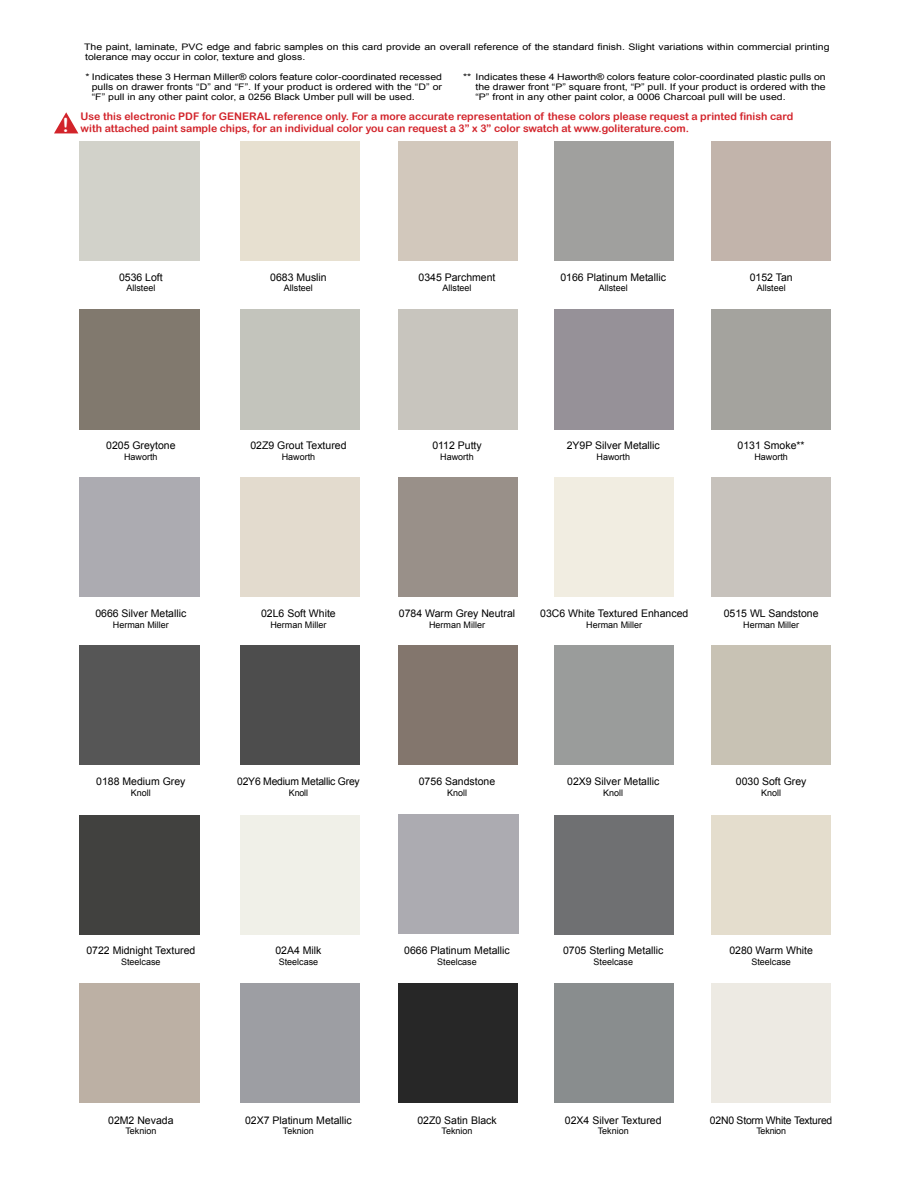
<style>
.page{position:relative;width:918px;height:1188px;background:#fff}
.page>*{position:absolute;margin:0;border:0;box-sizing:border-box;transform-origin:0 0}
.t1{font:10.5px "Arial";color:#000}
.t2{font:10.5px/12px "Arial Rounded MT Bold";color:#d2232a}
.t3{font:10.5px "Arial";letter-spacing:-.02em;color:#000}
.t4{font:9px/9.8px "Arial";color:#000;text-align:justify;scale:1.17 1}
.t5{font:9px "Arial";color:#000}
.t6{font:9px "Arial";letter-spacing:-.02em;color:#000}
.s1{font-size:19.5px;color:#fff}
</style>
<div class="page">
<div style="left:80px;top:141px;width:120px;height:120px;background:#d2d2ca"></div>
<div style="left:240px;top:141px;width:120px;height:120px;background:#e7e0d0"></div>
<div style="left:398px;top:141px;width:120px;height:120px;background:#d2c8bc"></div>
<div style="left:554px;top:141px;width:120px;height:120px;background:#a0a09e"></div>
<div style="left:711px;top:141px;width:120px;height:120px;background:#c2b4ab"></div>
<div style="left:80px;top:309px;width:120px;height:120px;background:#81796e"></div>
<div style="left:240px;top:309px;width:120px;height:120px;background:#c3c4bc"></div>
<div style="left:398px;top:309px;width:120px;height:120px;background:#c8c5be"></div>
<div style="left:554px;top:309px;width:120px;height:120px;background:#969198"></div>
<div style="left:711px;top:309px;width:120px;height:120px;background:#a4a39e"></div>
<div style="left:80px;top:477px;width:120px;height:120px;background:#acabb1"></div>
<div style="left:240px;top:477px;width:120px;height:120px;background:#e3dbce"></div>
<div style="left:398px;top:477px;width:120px;height:120px;background:#999089"></div>
<div style="left:554px;top:477px;width:120px;height:120px;background:#f1ede1"></div>
<div style="left:711px;top:477px;width:120px;height:120px;background:#c7c2bc"></div>
<div style="left:80px;top:645px;width:120px;height:120px;background:#565656"></div>
<div style="left:240px;top:645px;width:120px;height:120px;background:#4d4d4d"></div>
<div style="left:398px;top:645px;width:120px;height:120px;background:#83766d"></div>
<div style="left:554px;top:645px;width:120px;height:120px;background:#9a9c9b"></div>
<div style="left:711px;top:645px;width:120px;height:120px;background:#c8c2b4"></div>
<div style="left:80px;top:815px;width:120px;height:120px;background:#41413f"></div>
<div style="left:240px;top:815px;width:120px;height:120px;background:#f0f0e8"></div>
<div style="left:554px;top:815px;width:120px;height:120px;background:#6f7072"></div>
<div style="left:711px;top:815px;width:120px;height:120px;background:#e4ddcd"></div>
<div style="left:80px;top:983px;width:120px;height:120px;background:#bcb0a4"></div>
<div style="left:240px;top:983px;width:120px;height:120px;background:#9d9ea3"></div>
<div style="left:398px;top:983px;width:120px;height:120px;background:#272727"></div>
<div style="left:554px;top:983px;width:120px;height:120px;background:#898d8e"></div>
<div style="left:711px;top:983px;width:120px;height:120px;background:#edeae3"></div>
<svg style="left:54px;top:112px;width:24px;height:21px"></svg>
<div style="left:399px;top:814px;width:120px;height:120px;background:#acabb1"></div>
<p class="t4" style="left:84px;top:42px;width:639px">The paint, laminate, PVC edge and fabric samples on this card provide an overall reference of the standard finish. Slight variations within commercial printing tolerance may occur in color, texture and gloss.</p>
<p class="t4" style="left:92px;top:72px;width:301px;text-indent:-6px">* Indicates these 3 Herman Miller® colors feature color-coordinated recessed pulls on drawer fronts “D” and “F”. If your product is ordered with the “D” or “F” pull in any other paint color, a 0256 Black Umber pull will be used.</p>
<p class="t4" style="left:475px;top:72px;width:301px;text-indent:-12px">** Indicates these 4 Haworth® colors feature color-coordinated plastic pulls on the drawer front “P” square front, “P” pull. If your product is ordered with the “P” front in any other paint color, a 0006 Charcoal pull will be used.</p>
<p class="t2" style="left:63px;top:110px;width:732px;text-indent:18px">Use this electronic PDF for GENERAL reference only. For a more accurate representation of these colors please request a printed finish card <span class="s1">!</span> with attached paint sample chips, for an individual color you can request a 3” x 3” color swatch at www.goliterature.com.</p>
<p class="t1" style="left:119px;top:270px;width:45px">0536 Loft</p>
<p class="t5" style="left:126px;top:282px;width:31px">Allsteel</p>
<p class="t1" style="left:270px;top:270px;width:58px">0683 Muslin</p>
<p class="t5" style="left:284px;top:282px;width:31px">Allsteel</p>
<p class="t1" style="left:419px;top:270px;width:79px">0345 Parchment</p>
<p class="t5" style="left:443px;top:282px;width:31px">Allsteel</p>
<p class="t1" style="left:560px;top:270px;width:107px">0166 Platinum Metallic</p>
<p class="t5" style="left:599px;top:282px;width:31px">Allsteel</p>
<p class="t1" style="left:750px;top:270px;width:45px">0152 Tan</p>
<p class="t5" style="left:757px;top:282px;width:31px">Allsteel</p>
<p class="t1" style="left:106px;top:438px;width:71px">0205 Greytone</p>
<p class="t5" style="left:124px;top:451px;width:35px">Haworth</p>
<p class="t1" style="left:95px;top:606px;width:93px">0666 Silver Metallic</p>
<p class="t5" style="left:113px;top:618px;width:57px">Herman Miller</p>
<p class="t1" style="left:250px;top:438px;width:98px">02Z9 Grout Textured</p>
<p class="t5" style="left:282px;top:451px;width:35px">Haworth</p>
<p class="t1" style="left:432px;top:438px;width:51px">0112 Putty</p>
<p class="t5" style="left:440px;top:451px;width:35px">Haworth</p>
<p class="t1" style="left:567px;top:438px;width:95px">2Y9P Silver Metallic</p>
<p class="t5" style="left:597px;top:451px;width:35px">Haworth</p>
<p class="t1" style="left:738px;top:438px;width:69px">0131 Smoke**</p>
<p class="t5" style="left:754px;top:451px;width:35px">Haworth</p>
<p class="t1" style="left:261px;top:606px;width:76px">02L6 Soft White</p>
<p class="t5" style="left:270px;top:618px;width:57px">Herman Miller</p>
<p class="t1" style="left:399px;top:606px;width:118px">0784 Warm Grey Neutral</p>
<p class="t5" style="left:429px;top:618px;width:57px">Herman Miller</p>
<p class="t1" style="left:540px;top:607px;width:150px">03C6 White Textured Enhanced</p>
<p class="t5" style="left:586px;top:619px;width:57px">Herman Miller</p>
<p class="t1" style="left:724px;top:606px;width:96px">0515 WL Sandstone</p>
<p class="t5" style="left:743px;top:618px;width:57px">Herman Miller</p>
<p class="t1" style="left:96px;top:775px;width:91px">0188 Medium Grey</p>
<p class="t5" style="left:131px;top:787px;width:22px">Knoll</p>
<p class="t3" style="left:237px;top:775px;width:124px">02Y6 Medium Metallic Grey</p>
<p class="t5" style="left:289px;top:787px;width:21px">Knoll</p>
<p class="t1" style="left:419px;top:775px;width:78px">0756 Sandstone</p>
<p class="t5" style="left:447px;top:787px;width:22px">Knoll</p>
<p class="t1" style="left:567px;top:775px;width:94px">02X9 Silver Metallic</p>
<p class="t5" style="left:603px;top:787px;width:22px">Knoll</p>
<p class="t1" style="left:736px;top:775px;width:72px">0030 Soft Grey</p>
<p class="t5" style="left:761px;top:787px;width:22px">Knoll</p>
<p class="t1" style="left:86px;top:944px;width:110px">0722 Midnight Textured</p>
<p class="t5" style="left:121px;top:956px;width:41px">Steelcase</p>
<p class="t1" style="left:275px;top:944px;width:48px">02A4 Milk</p>
<p class="t5" style="left:279px;top:956px;width:41px">Steelcase</p>
<p class="t1" style="left:404px;top:944px;width:107px">0666 Platinum Metallic</p>
<p class="t5" style="left:437px;top:956px;width:41px">Steelcase</p>
<p class="t1" style="left:563px;top:944px;width:102px">0705 Sterling Metallic</p>
<p class="t5" style="left:594px;top:956px;width:41px">Steelcase</p>
<p class="t1" style="left:729px;top:944px;width:85px">0280 Warm White</p>
<p class="t5" style="left:751px;top:956px;width:41px">Steelcase</p>
<p class="t1" style="left:108px;top:1113px;width:67px">02M2 Nevada</p>
<p class="t5" style="left:125px;top:1125px;width:33px">Teknion</p>
<p class="t1" style="left:245px;top:1113px;width:108px">02X7 Platinum Metallic</p>
<p class="t5" style="left:283px;top:1125px;width:33px">Teknion</p>
<p class="t1" style="left:417px;top:1113px;width:81px">02Z0 Satin Black</p>
<p class="t5" style="left:442px;top:1125px;width:33px">Teknion</p>
<p class="t1" style="left:565px;top:1113px;width:98px">02X4 Silver Textured</p>
<p class="t5" style="left:598px;top:1125px;width:33px">Teknion</p>
<p class="t3" style="left:710px;top:1113px;width:124px">02N0 Storm White Textured</p>
<p class="t6" style="left:756px;top:1125px;width:31px">Teknion</p>
</div>
